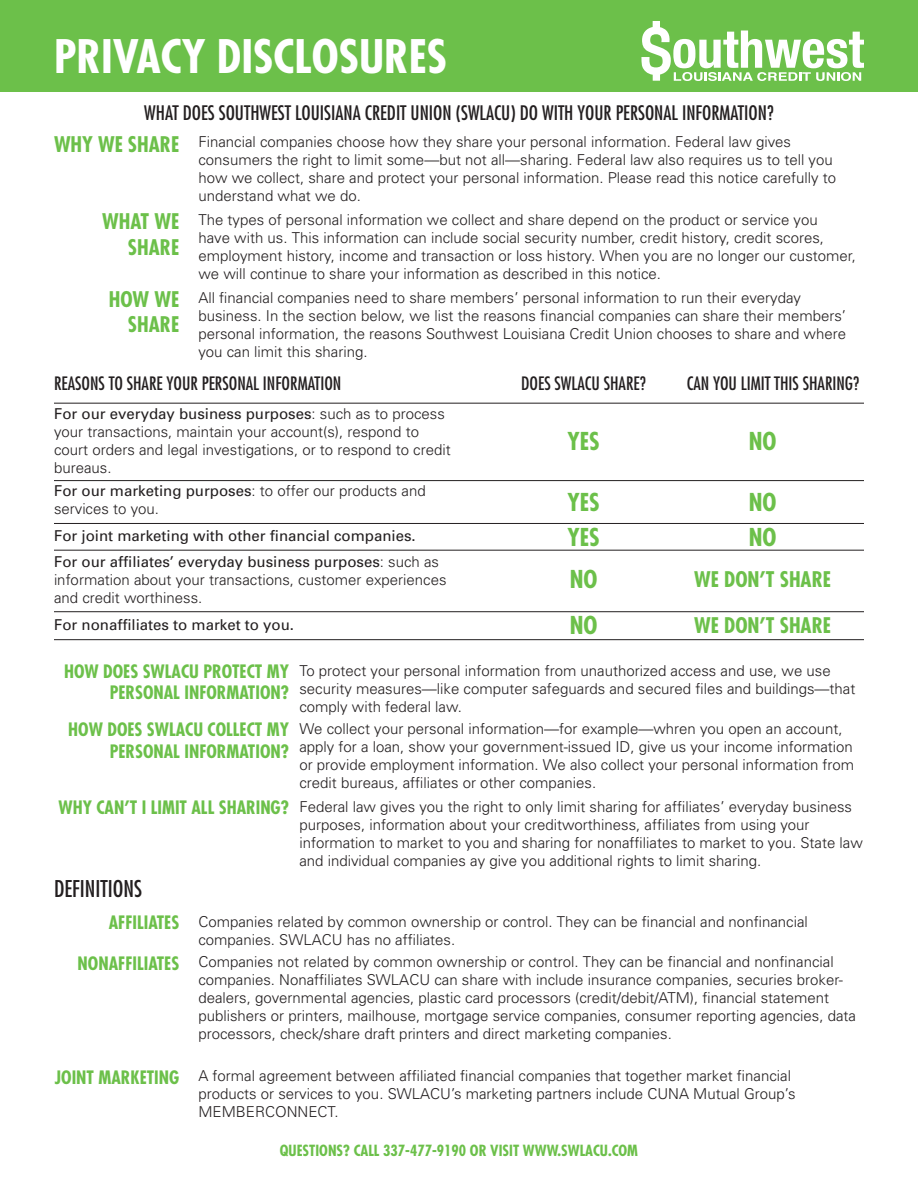
<style>
.page{position:relative;width:918px;height:1188px;background:#fff}
.page>*{position:absolute;margin:0;border:0;box-sizing:border-box;transform-origin:0 0}
.t1{font:700 condensed 45px "Futura";color:#fff}
.t2{font:700 condensed 24px "Futura";color:#6cc04a}
.t3{font:condensed 22.5px "Futura";color:#231f20}
.t4{font:700 condensed 21px/25.2px "Futura";color:#6cc04a;text-align:right}
.t5{font:condensed 19.5px "Futura";color:#231f20}
.t6{font:700 condensed 18px/21.6px "Futura";color:#6cc04a;text-align:right}
.t7{font:condensed 18px "Futura";color:#231f20}
.t8{font:300 15px/18px "Univers";color:#231f20}
.t9{font:15px "Univers";color:#231f20}
.t10{font:700 condensed 15px "Futura";color:#6cc04a}
.s1{font-weight:400}
</style>
<div class="page">
<div style="left:0;top:0;width:918px;height:92px;background:#6cc04a"></div>
<svg style="left:641px;top:21px;width:223px;height:60px"></svg>
<hr style="left:54px;top:403px;width:810px;height:1px;background:#231f20">
<hr style="left:54px;top:480px;width:810px;height:1px;background:#231f20">
<hr style="left:54px;top:523px;width:810px;height:1px;background:#231f20">
<hr style="left:54px;top:550px;width:810px;height:1px;background:#231f20">
<hr style="left:54px;top:611px;width:810px;height:1px;background:#231f20">
<hr style="left:54px;top:639px;width:810px;height:1px;background:#231f20">
<h1 class="t1" style="left:54px;top:28px;width:395px">PRIVACY DISCLOSURES</h1>
<h2 class="t5" style="left:144px;top:101px;width:631px">WHAT DOES SOUTHWEST LOUISIANA CREDIT UNION (SWLACU) DO WITH YOUR PERSONAL INFORMATION?</h2>
<h3 class="t4" style="left:54px;top:131px;width:127px">WHY WE SHARE</h3>
<p class="t8" style="left:198px;top:133px;width:639px">Financial companies choose how they share your personal information. Federal law gives consumers the right to limit some—but not all—sharing. Federal law also requires us to tell you how we collect, share and protect your personal information. Please read this notice carefully to understand what we do.</p>
<h3 class="t4" style="left:102px;top:209px;width:78px">WHAT WE<br>SHARE</h3>
<p class="t8" style="left:198px;top:210px;width:659px">The types of personal information we collect and share depend on the product or service you<br>have with us. This information can include social security number, credit history, credit scores, employment history, income and transaction or loss history. When you are no longer our customer, we will continue to share your information as described in this notice.</p>
<h3 class="t4" style="left:109px;top:287px;width:72px">HOW WE<br>SHARE</h3>
<p class="t8" style="left:198px;top:288px;width:649px">All financial companies need to share members’ personal information to run their everyday business. In the section below, we list the reasons financial companies can share their members’ personal information, the reasons Southwest Louisiana Credit Union chooses to share and where you can limit this sharing.</p>
<p class="t7" style="left:54px;top:372px;width:289px">REASONS TO SHARE YOUR PERSONAL INFORMATION</p>
<p class="t7" style="left:521px;top:372px;width:126px">DOES SWLACU SHARE?</p>
<p class="t7" style="left:687px;top:372px;width:174px">CAN YOU LIMIT THIS SHARING?</p>
<p class="t8" style="left:54px;top:404px;width:398px"><span class="s1">For our everyday business purposes</span>: such as to process your transactions, maintain your account(s), respond to court orders and legal investigations, or to respond to credit bureaus.</p>
<p class="t2" style="left:567px;top:426px;width:34px">YES</p>
<p class="t2" style="left:749px;top:426px;width:29px">NO</p>
<p class="t8" style="left:54px;top:482px;width:373px"><span class="s1">For our marketing purposes</span>: to offer our products and services to you.</p>
<p class="t2" style="left:567px;top:487px;width:34px">YES</p>
<p class="t2" style="left:749px;top:487px;width:29px">NO</p>
<p class="t9" style="left:54px;top:526px;width:363px">For joint marketing with other financial companies.</p>
<p class="t2" style="left:567px;top:522px;width:34px">YES</p>
<p class="t2" style="left:749px;top:522px;width:29px">NO</p>
<p class="t8" style="left:54px;top:553px;width:394px"><span class="s1">For our affiliates’ everyday business purposes</span>: such as information about your transactions, customer experiences and credit worthiness.</p>
<p class="t2" style="left:570px;top:564px;width:29px">NO</p>
<p class="t4" style="left:694px;top:566px;width:138px">WE DON’T SHARE</p>
<p class="t9" style="left:54px;top:615px;width:242px">For nonaffiliates to market to you.</p>
<p class="t2" style="left:570px;top:610px;width:29px">NO</p>
<p class="t4" style="left:694px;top:613px;width:138px">WE DON’T SHARE</p>
<h3 class="t6" style="left:64px;top:660px;width:226px">HOW DOES SWLACU PROTECT MY<br>PERSONAL INFORMATION?</h3>
<p class="t8" style="left:299px;top:661px;width:557px">To protect your personal information from unauthorized access and use, we use security measures—like computer safeguards and secured files and buildings—that comply with federal law.</p>
<h3 class="t6" style="left:68px;top:719px;width:222px">HOW DOES SWLACU COLLECT MY<br>PERSONAL INFORMATION?</h3>
<p class="t8" style="left:299px;top:719px;width:556px">We collect your personal information—for example—whren you open an account, apply for a loan, show your government-issued ID, give us your income information or provide employment information. We also collect your personal information from credit bureaus, affiliates or other companies.</p>
<h3 class="t6" style="left:59px;top:797px;width:232px">WHY CAN’T I LIMIT ALL SHARING?</h3>
<p class="t8" style="left:299px;top:798px;width:565px">Federal law gives you the right to only limit sharing for affiliates’ everyday business purposes, information about your creditworthiness, affiliates from using your information to market to you and sharing for nonaffiliates to market to you. State law and individual companies ay give you additional rights to limit sharing.</p>
<h2 class="t3" style="left:54px;top:875px;width:90px">DEFINITIONS</h2>
<h3 class="t6" style="left:109px;top:912px;width:72px">AFFILIATES</h3>
<p class="t8" style="left:198px;top:912px;width:611px">Companies related by common ownership or control. They can be financial and nonfinancial companies. SWLACU has no affiliates.</p>
<h3 class="t6" style="left:78px;top:952px;width:103px">NONAFFILIATES</h3>
<p class="t8" style="left:198px;top:953px;width:659px">Companies not related by common ownership or control. They can be financial and nonfinancial companies. Nonaffiliates SWLACU can share with include insurance companies, securies broker&shy;dealers, governmental agencies, plastic card processors (credit/debit/ATM), financial statement publishers or printers, mailhouse, mortgage service companies, consumer reporting agencies, data processors, check/share draft printers and direct marketing companies.</p>
<h3 class="t6" style="left:55px;top:1066px;width:126px">JOINT MARKETING</h3>
<p class="t8" style="left:198px;top:1067px;width:599px">A formal agreement between affiliated financial companies that together market financial products or services to you. SWLACU’s marketing partners include CUNA Mutual Group’s<br>MEMBERCONNECT.</p>
<p class="t10" style="left:280px;top:1141px;width:360px">QUESTIONS? CALL 337-477-9190 OR VISIT WWW.SWLACU.COM</p>
</div>
